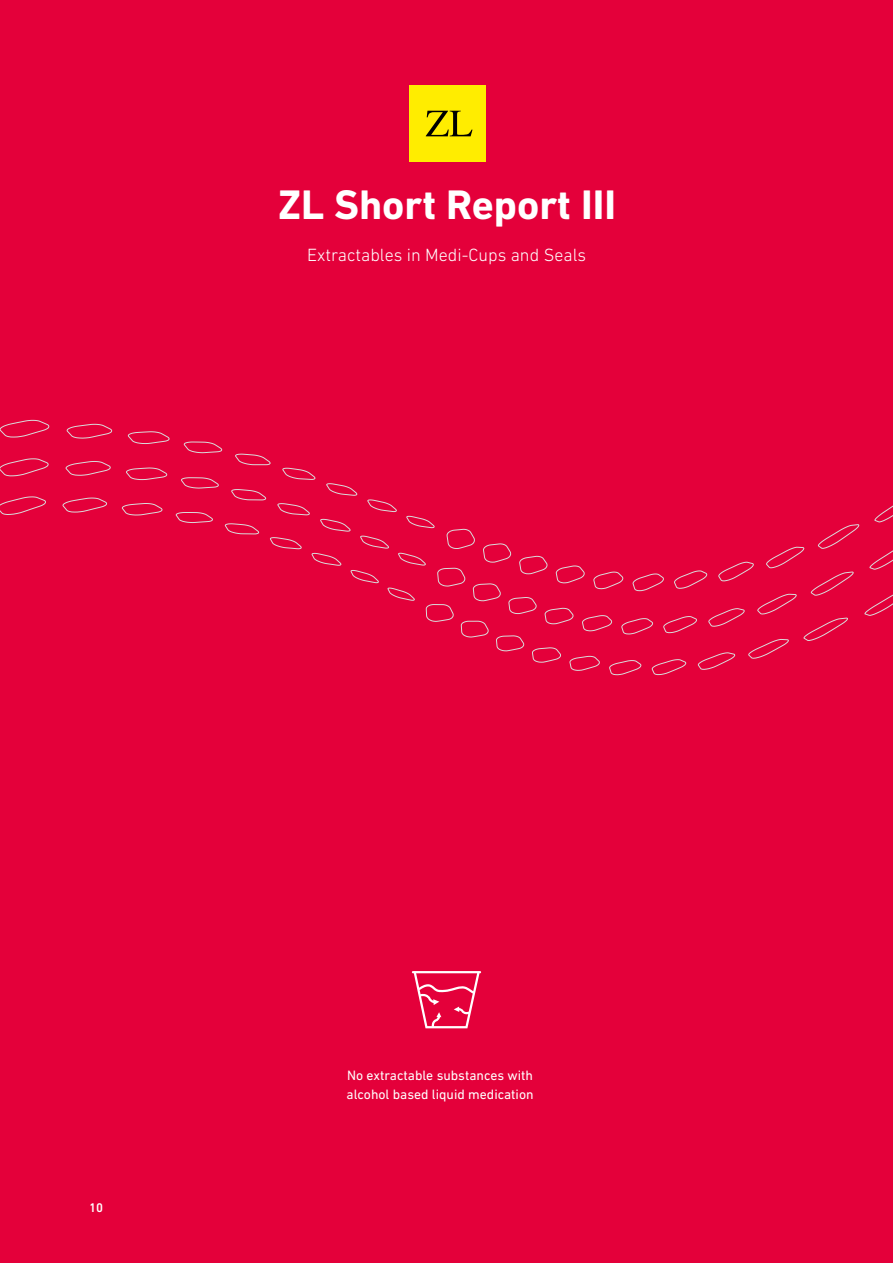
<style>
.page{position:relative;width:893px;height:1263px;background:#e4003a}
.page>*{position:absolute;margin:0;border:0;box-sizing:border-box;transform-origin:0 0}
.t1{font:700 42px "DIN Next LT Pro";color:#fff}
.t2{font:300 18px "DIN Next LT Pro";color:#fff}
.t3{font:13.8px/19.5px "DIN Next LT Pro";color:#fff}
.t4{font:500 12.75px "DIN Next LT Pro";color:#fff}
</style>
<div class="page">
<svg style="left:0;top:420px;width:893px;height:255px"></svg>
<svg style="left:412px;top:971px;width:69px;height:57px"></svg>
<div style="left:409px;top:85px;width:77px;height:77px;background:#ffed00"></div>
<svg style="left:426px;top:111px;width:46px;height:25px"></svg>
<h1 class="t1" style="left:278px;top:180px;width:339px">ZL Short Report III</h1>
<h2 class="t2" style="left:307px;top:244px;width:280px">Extractables in Medi-Cups and Seals</h2>
<p class="t4" style="left:89px;top:1200px;width:15px">10</p>
<p class="t3" style="left:347px;top:1065px;width:189px">No extractable substances with alcohol based liquid medication</p>
</div>
